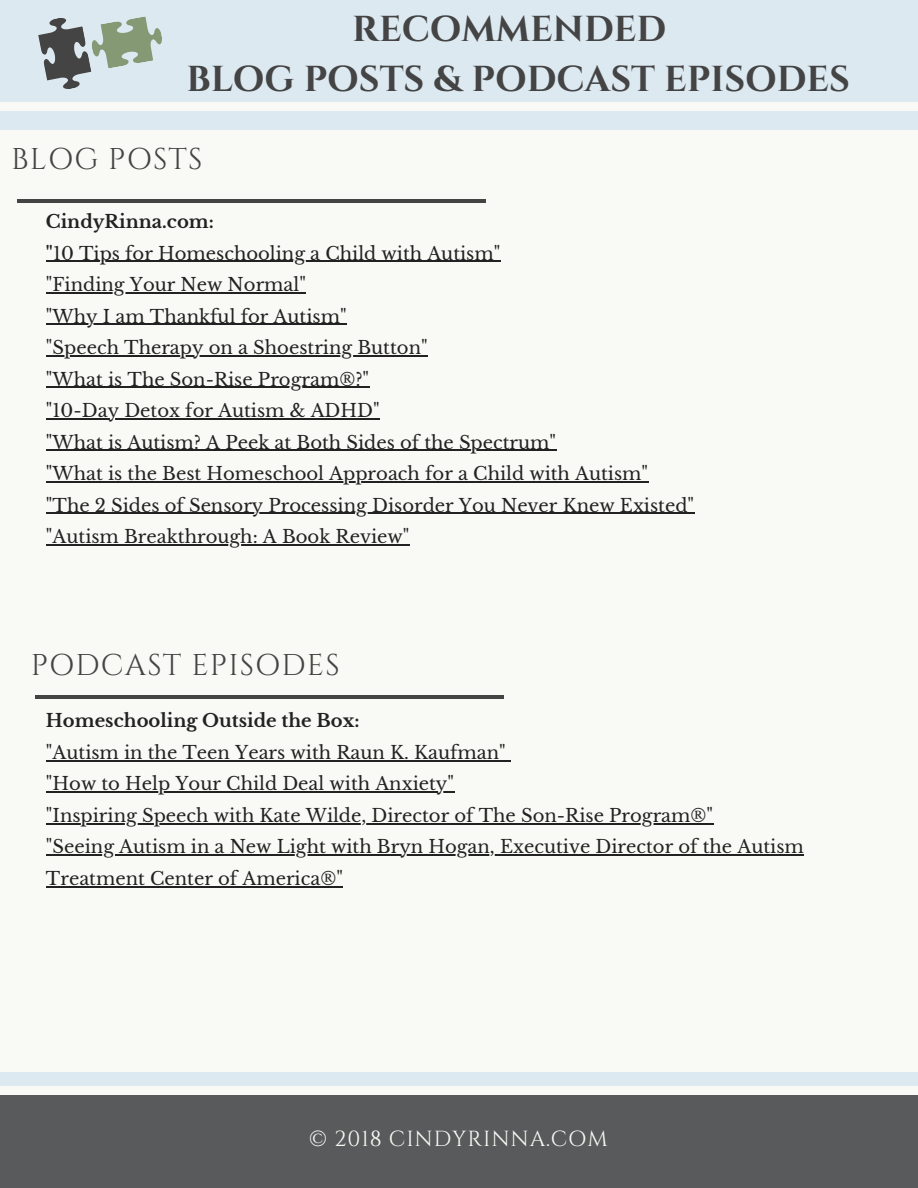
<style>
.page{position:relative;width:918px;height:1188px;background:#dce9f1}
.page>*{position:absolute;margin:0;border:0;box-sizing:border-box;transform-origin:0 0}
.t1{font:700 36px "Cinzel";color:#444}
.t2{font:30px "Cinzel";letter-spacing:.04em;color:#444}
.t3{font:21.75px "Cinzel";letter-spacing:.04em;color:#f9faf5}
.t4{font:18px/31.5px "Libre Baskerville";color:#222}
.t5{font:700 18px "Libre Baskerville";color:#222}
.s1{font-weight:700}
</style>
<div class="page">
<div style="left:0;top:130px;width:918px;height:941px;background:#f9faf5"></div>
<hr style="left:17px;top:200px;width:469px;height:3px;background:#444">
<div style="left:0;top:102px;width:918px;height:9px;background:#f9faf5"></div>
<div style="left:0;top:1086px;width:918px;height:8px;background:#f9faf5"></div>
<div style="left:0;top:1095px;width:918px;height:93px;background:#585a5b"></div>
<svg style="left:38px;top:16px;width:124px;height:73px"></svg>
<hr style="left:53px;top:261px;width:447px;height:1px;background:#222">
<hr style="left:46px;top:292px;width:260px;height:1px;background:#222">
<hr style="left:46px;top:324px;width:301px;height:1px;background:#222">
<hr style="left:46px;top:355px;width:382px;height:1px;background:#222">
<hr style="left:46px;top:387px;width:323px;height:1px;background:#222">
<hr style="left:46px;top:418px;width:334px;height:1px;background:#222">
<hr style="left:46px;top:450px;width:510px;height:1px;background:#222">
<hr style="left:46px;top:481px;width:602px;height:1px;background:#222">
<hr style="left:46px;top:513px;width:648px;height:1px;background:#222">
<hr style="left:46px;top:544px;width:364px;height:1px;background:#222">
<hr style="left:36px;top:695px;width:468px;height:3px;background:#444">
<hr style="left:46px;top:760px;width:460px;height:1px;background:#222">
<hr style="left:46px;top:791px;width:408px;height:2px;background:#222">
<hr style="left:46px;top:823px;width:667px;height:1px;background:#222">
<hr style="left:46px;top:854px;width:758px;height:2px;background:#222">
<hr style="left:46px;top:886px;width:297px;height:1px;background:#222">
<p class="t1" style="left:352px;top:6px;width:316px">RECOMMENDED</p>
<p class="t1" style="left:187px;top:56px;width:665px">BLOG POSTS &amp; PODCAST EPISODES</p>
<p class="t2" style="left:11px;top:140px;width:193px">BLOG POSTS</p>
<p class="t5" style="left:46px;top:211px;width:169px">CindyRinna.com:</p>
<p class="t4" style="left:46px;top:238px;width:456px"><span class="s1">"</span>10 Tips for Homeschooling a Child with Autism"</p>
<p class="t4" style="left:46px;top:269px;width:262px">"Finding Your New Normal"</p>
<p class="t4" style="left:46px;top:301px;width:302px">"Why I am Thankful for Autism"</p>
<p class="t4" style="left:46px;top:332px;width:383px">"Speech Therapy on a Shoestring Button"</p>
<p class="t4" style="left:46px;top:364px;width:325px">"What is The Son-Rise Program®?"</p>
<p class="t4" style="left:46px;top:395px;width:335px">"10-Day Detox for Autism &amp; ADHD"</p>
<p class="t4" style="left:46px;top:427px;width:512px">"What is Autism? A Peek at Both Sides of the Spectrum"</p>
<p class="t4" style="left:46px;top:458px;width:604px">"What is the Best Homeschool Approach for a Child with Autism"</p>
<p class="t4" style="left:46px;top:490px;width:650px">"The 2 Sides of Sensory Processing Disorder You Never Knew Existed"</p>
<p class="t4" style="left:46px;top:521px;width:365px">"Autism Breakthrough: A Book Review"</p>
<p class="t2" style="left:31px;top:646px;width:310px">PODCAST EPISODES</p>
<p class="t5" style="left:46px;top:710px;width:315px">Homeschooling Outside the Box:</p>
<p class="t4" style="left:46px;top:737px;width:461px">"Autism in the Teen Years with Raun K. Kaufman"</p>
<p class="t4" style="left:46px;top:768px;width:410px">"How to Help Your Child Deal with Anxiety"</p>
<p class="t4" style="left:46px;top:800px;width:669px">"Inspiring Speech with Kate Wilde, Director of The Son-Rise Program®"</p>
<p class="t4" style="left:46px;top:831px;width:759px">"Seeing Autism in a New Light with Bryn Hogan, Executive Director of the Autism<br>Treatment Center of America®"</p>
<p class="t3" style="left:309px;top:1125px;width:300px">© 2018 CINDYRINNA.COM</p>
</div>
